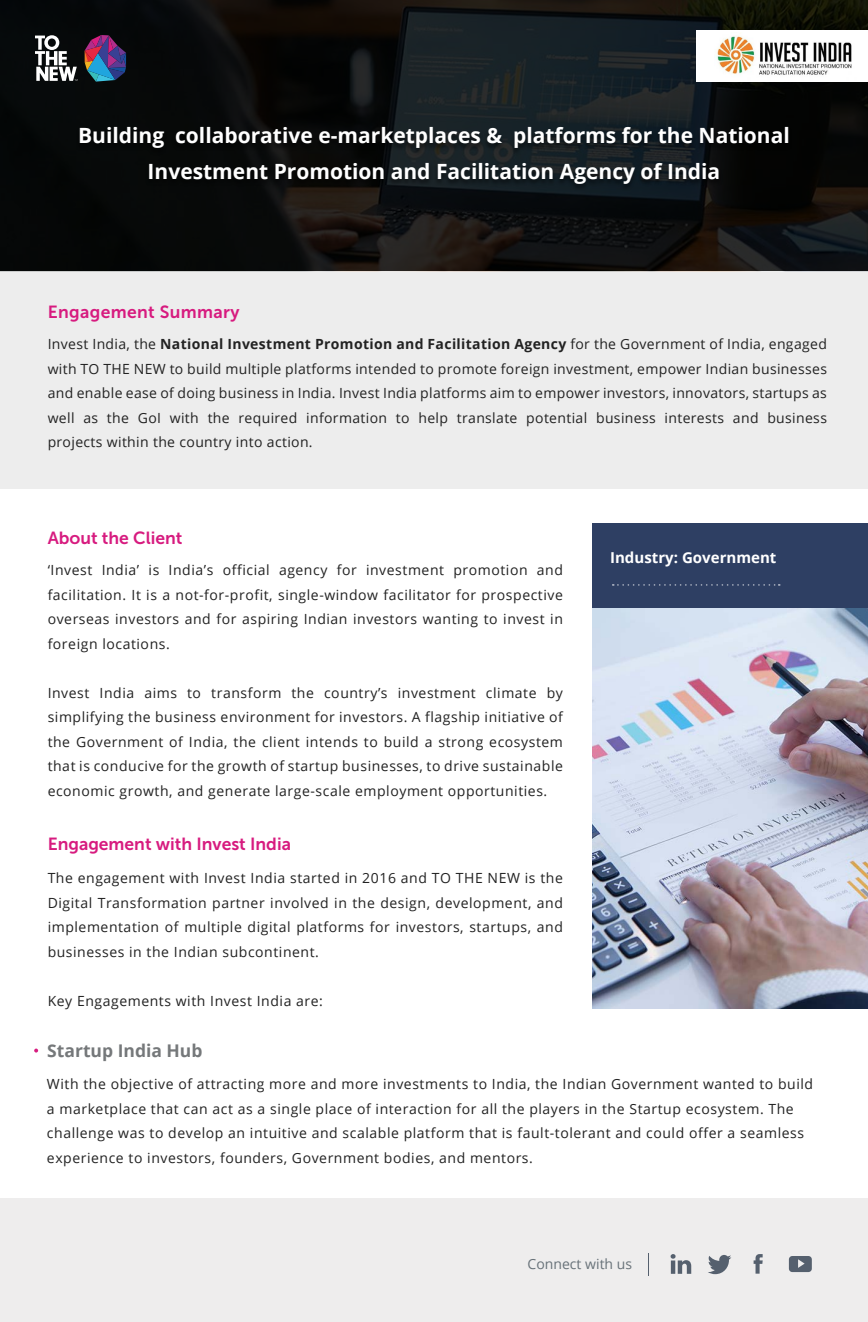
<style>
.page{position:relative;width:868px;height:1322px;background:#fff}
.page>*{position:absolute;margin:0;border:0;box-sizing:border-box;transform-origin:0 0}
.t1{font:700 21px/35px "Open Sans";color:#fff;text-align:center}
.t2{font:17.5px "Museo Sans 700";color:#d71b7f}
.t3{font:17.5px "Museo Sans 700";letter-spacing:.02em;color:#d71b7f}
.t4{font:700 17.5px "Open Sans";color:#75787a}
.t5{font:700 15.05px "Open Sans";color:#fff}
.t6{font:14px/24.5px "Open Sans";letter-spacing:.04em;color:#222;text-align:justify}
.t7{font:14px "Open Sans";color:#687279}
.s1{font-weight:700}
</style>
<div class="page">
<div style="left:0;top:268px;width:868px;height:220px;background:#ededed"></div>
<div style="left:0;top:1198px;width:868px;height:124px;background:#eeeded"></div>
<img style="left:0;top:0;width:868px;height:271px">
<svg style="left:671px;top:1254px;width:20px;height:19px"></svg>
<svg style="left:708px;top:1255px;width:23px;height:19px"></svg>
<svg style="left:754px;top:1254px;width:9px;height:19px"></svg>
<svg style="left:789px;top:1256px;width:23px;height:16px"></svg>
<div style="left:76px;top:127px;width:716px;height:64px;background:#000;opacity:.45"></div>
<svg style="left:648px;top:1253px;width:1px;height:22px"></svg>
<svg style="left:35px;top:35px;width:43px;height:46px"></svg>
<svg style="left:85px;top:35px;width:41px;height:47px;background:#4d4574"></svg>
<div style="left:593px;top:523px;width:275px;height:103px;background:#2e3f63"></div>
<svg style="left:613px;top:584px;width:167px;height:2px"></svg>
<img style="left:593px;top:609px;width:275px;height:399px">
<div style="left:696px;top:30px;width:172px;height:52px;background:#fff"></div>
<svg style="left:34px;top:1048px;width:4px;height:4px"></svg>
<img style="left:716px;top:36px;width:136px;height:39px">
<h1 class="t1" style="left:78px;top:118px;width:713px">Building collaborative e-marketplaces &amp; platforms for the National<br>Investment Promotion and Facilitation Agency of India</h1>
<p class="t3" style="left:48px;top:302px;width:193px">Engagement Summary</p>
<p class="t6" style="left:48px;top:331px;width:781px">Invest India, the <span class="s1">National Investment Promotion and Facilitation Agency</span> for the Government of India, engaged with TO THE NEW to build multiple platforms intended to promote foreign investment, empower Indian businesses and enable ease of doing business in India. Invest India platforms aim to empower investors, innovators, startups as well as the GoI with the required information to help translate potential business interests and business projects within the country into action.</p>
<p class="t2" style="left:48px;top:528px;width:136px">About the Client</p>
<p class="t6" style="left:48px;top:557px;width:517px">‘Invest India’ is India’s official agency for investment promotion and facilitation. It is a not-for-profit, single-window facilitator for prospective overseas investors and for aspiring Indian investors wanting to invest in foreign locations.</p>
<p class="t6" style="left:48px;top:680px;width:517px">Invest India aims to transform the country’s investment climate by simplifying the business environment for investors. A flagship initiative of the Government of India, the client intends to build a strong ecosystem that is conducive for the growth of startup businesses, to drive sustainable economic growth, and generate large-scale employment opportunities.</p>
<p class="t2" style="left:48px;top:834px;width:245px">Engagement with Invest India</p>
<p class="t6" style="left:48px;top:865px;width:517px">The engagement with Invest India started in 2016 and TO THE NEW is the Digital Transformation partner involved in the design, development, and implementation of multiple digital platforms for investors, startups, and businesses in the Indian subcontinent.</p>
<p class="t6" style="left:48px;top:988px;width:277px">Key Engagements with Invest India are:</p>
<p class="t4" style="left:47px;top:1038px;width:157px">Startup India Hub</p>
<p class="t5" style="left:610px;top:547px;width:168px">Industry: Government</p>
<p class="t6" style="left:47px;top:1071px;width:768px;text-align:left">With the objective of attracting more and more investments to India, the Indian Government wanted to build a marketplace that can act as a single place of interaction for all the players in the Startup ecosystem. The challenge was to develop an intuitive and scalable platform that is fault-tolerant and could offer a seamless experience to investors, founders, Government bodies, and mentors.</p>
<p class="t7" style="left:528px;top:1254px;width:106px">Connect with us</p>
</div>
